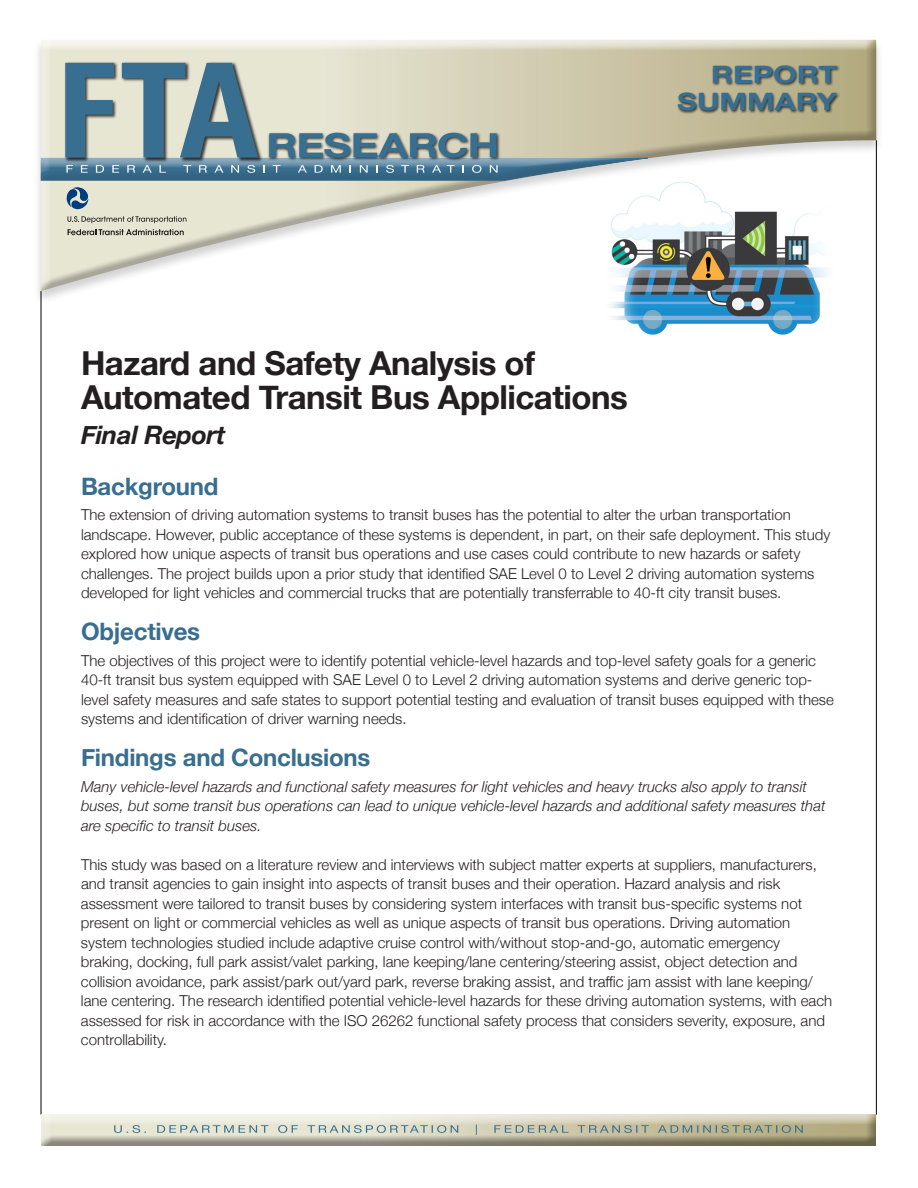
<style>
.page{position:relative;width:918px;height:1188px;background:#fff}
.page>*{position:absolute;margin:0;border:0;box-sizing:border-box;transform-origin:0 0}
.SUMMARY_Main_header{font:700 33px/34.5px "Helvetica Neue";letter-spacing:-.015em;color:#231f20}
.SUMMARY_Main_header-2{font:italic 700 25.5px "Helvetica Neue";letter-spacing:-.015em;color:#231f20}
.SUMMARY_Subhead_1{font:700 24px "Helvetica Neue";letter-spacing:-.01em;color:#386e8f}
.SUMMARY_Subhead_1-2{font:700 24px "Helvetica Neue";letter-spacing:-.01em;color:#386e8f;scale:1.27 1}
.SUMMARY_body_text{font:300 15px/19.5px "Helvetica Neue";color:#231f20}
.SUMMARY_body_text-2{font:italic 300 15px/19.5px "Helvetica Neue";color:#231f20}
</style>
<div class="page">
<div style="left:34px;top:39px;width:850px;height:266px;background:#231f20;opacity:.2"></div>
<div style="left:40px;top:40px;width:837px;height:251px;background:#231f20;opacity:.31"></div>
<div style="left:39px;top:158px;width:609px;height:25px;background:#231f20;opacity:.12"></div>
<hr style="left:41px;top:291px;width:1px;height:824px;background:#000">
<hr style="left:876px;top:140px;width:1px;height:975px;background:#000">
<div style="left:39px;top:1113px;width:839px;height:30px;background:#fff;opacity:.75"></div>
<div style="left:39px;top:1115px;width:839px;height:33px;background:#231f20;opacity:.47"></div>
<svg style="left:114px;top:1124px;width:689px;height:11px;background:#bcc1b1"></svg>
<svg style="left:40px;top:63px;width:608px;height:118px;background:#a5b3af"></svg>
<div style="left:677px;top:65px;width:164px;height:49px;background:#231f20;opacity:.87"></div>
<svg style="left:66px;top:187px;width:23px;height:23px"></svg>
<svg style="left:67px;top:216px;width:119px;height:7px"></svg>
<svg style="left:68px;top:229px;width:116px;height:6px"></svg>
<img style="left:606px;top:178px;width:231px;height:157px">
<p class="SUMMARY_Subhead_1-2" style="left:711px;top:56px;width:101px">REPORT</p>
<p class="SUMMARY_Subhead_1-2" style="left:677px;top:83px;width:127px">SUMMARY</p>
<h1 class="SUMMARY_Main_header" style="left:81px;top:346px;width:548px">Hazard and Safety Analysis of<br>Automated Transit Bus Applications</h1>
<h1 class="SUMMARY_Main_header-2" style="left:81px;top:414px;width:146px">Final Report</h1>
<h2 class="SUMMARY_Subhead_1" style="left:81px;top:467px;width:139px">Background</h2>
<p class="SUMMARY_body_text" style="left:81px;top:504px;width:751px">The extension of driving automation systems to transit buses has the potential to alter the urban transportation landscape. However, public acceptance of these systems is dependent, in part, on their safe deployment. This study explored how unique aspects of transit bus operations and use cases could contribute to new hazards or safety challenges. The project builds upon a prior study that identified SAE Level 0 to Level 2 driving automation systems developed for light vehicles and commercial trucks that are potentially transferrable to 40-ft city transit buses.</p>
<h2 class="SUMMARY_Subhead_1" style="left:81px;top:613px;width:121px">Objectives</h2>
<p class="SUMMARY_body_text" style="left:81px;top:649px;width:754px">The objectives of this project were to identify potential vehicle-level hazards and top-level safety goals for a generic 40-ft transit bus system equipped with SAE Level 0 to Level 2 driving automation systems and derive generic top&shy;level safety measures and safe states to support potential testing and evaluation of transit buses equipped with these systems and identification of driver warning needs.</p>
<h2 class="SUMMARY_Subhead_1" style="left:81px;top:739px;width:291px">Findings and Conclusions</h2>
<p class="SUMMARY_body_text-2" style="left:81px;top:775px;width:746px">Many vehicle-level hazards and functional safety measures for light vehicles and heavy trucks also apply to transit buses, but some transit bus operations can lead to unique vehicle-level hazards and additional safety measures that are specific to transit buses.</p>
<p class="SUMMARY_body_text" style="left:81px;top:853px;width:753px">This study was based on a literature review and interviews with subject matter experts at suppliers, manufacturers, and transit agencies to gain insight into aspects of transit buses and their operation. Hazard analysis and risk assessment were tailored to transit buses by considering system interfaces with transit bus-specific systems not present on light or commercial vehicles as well as unique aspects of transit bus operations. Driving automation system technologies studied include adaptive cruise control with/without stop-and-go, automatic emergency braking, docking, full park assist/valet parking, lane keeping/lane centering/steering assist, object detection and collision avoidance, park assist/park out/yard park, reverse braking assist, and traffic jam assist with lane keeping/ lane centering. The research identified potential vehicle-level hazards for these driving automation systems, with each assessed for risk in accordance with the ISO 26262 functional safety process that considers severity, exposure, and controllability.</p>
</div>
